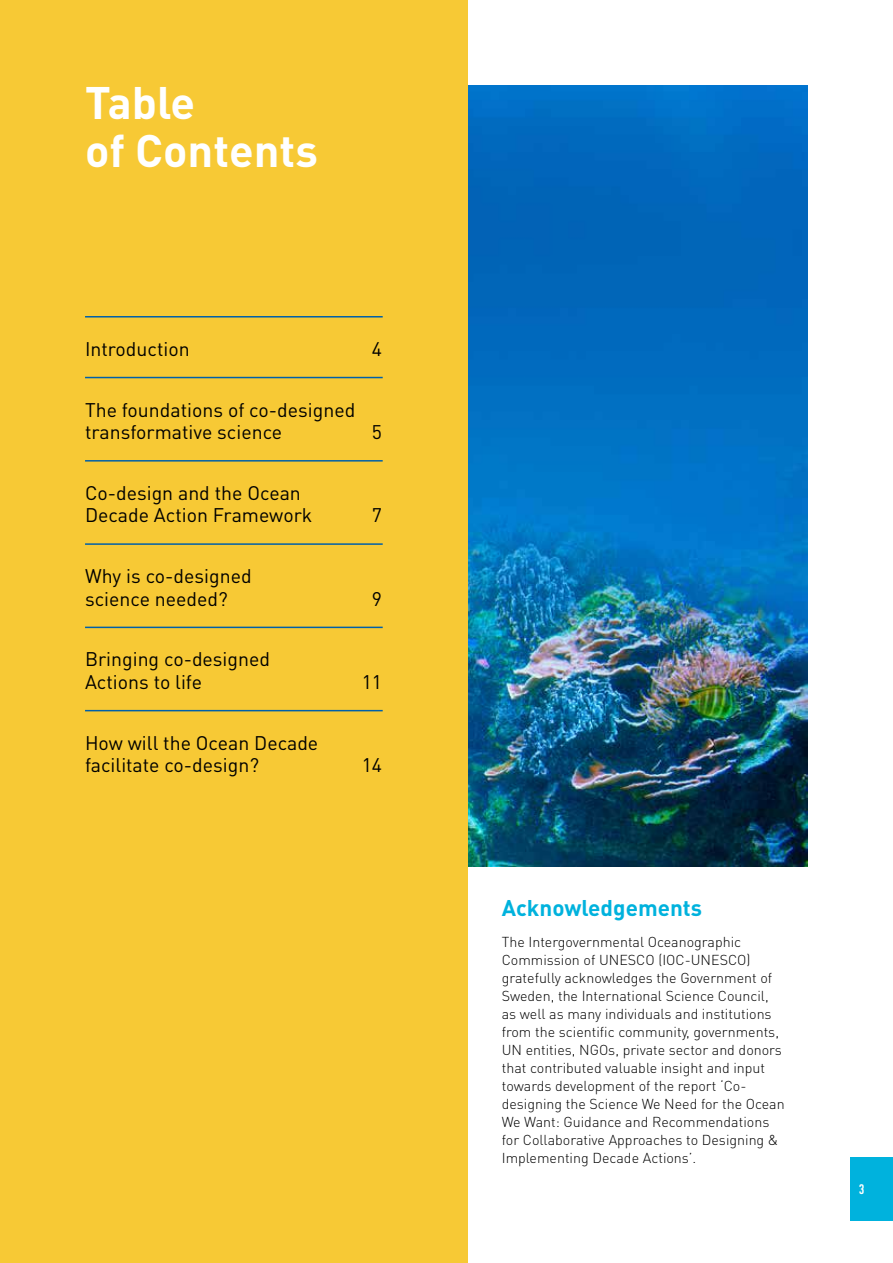
<style>
.page{position:relative;width:893px;height:1263px;background:#fff}
.page>*{position:absolute;margin:0;border:0;box-sizing:border-box;transform-origin:0 0}
.t1{font:700 45px/48px "DINOT";color:#fff}
.t2{font:700 22.5px "DINOT";color:#00b2dd}
.t3{font:19.5px/22.5px "DINOT";color:#000}
.t4{font:300 14.25px/18px "DINOT";color:#000}
.t5{font:500 condensed 14.25px "DIN Next LT Pro";color:#fff}
</style>
<div class="page">
<div style="left:850px;top:1157px;width:43px;height:63px;background:#00b2dd"></div>
<img style="left:468px;top:85px;width:340px;height:781px">
<div style="left:0;top:0;width:468px;height:1263px;background:#f7c935"></div>
<hr style="left:85px;top:316px;width:298px;height:1px;background:#0060a9">
<hr style="left:85px;top:377px;width:298px;height:1px;background:#0060a9">
<hr style="left:85px;top:460px;width:298px;height:2px;background:#0060a9">
<hr style="left:85px;top:543px;width:298px;height:2px;background:#0060a9">
<hr style="left:85px;top:627px;width:298px;height:1px;background:#0060a9">
<hr style="left:85px;top:710px;width:298px;height:1px;background:#0060a9">
<h1 class="t1" style="left:85px;top:77px;width:234px">Table<br>of Contents</h1>
<h3 class="t3" style="left:85px;top:337px;width:106px">Introduction</h3>
<h3 class="t3" style="left:372px;top:337px;width:12px">4</h3>
<h3 class="t3" style="left:85px;top:397px;width:272px">The foundations of co-designed transformative science</h3>
<h3 class="t3" style="left:85px;top:481px;width:229px">Co-design and the Ocean<br>Decade Action Framework</h3>
<h3 class="t3" style="left:85px;top:564px;width:168px">Why is co-designed science needed?</h3>
<h3 class="t3" style="left:372px;top:420px;width:12px">5</h3>
<h3 class="t3" style="left:372px;top:503px;width:12px">7</h3>
<h3 class="t3" style="left:372px;top:586px;width:12px">9</h3>
<h3 class="t3" style="left:85px;top:647px;width:187px">Bringing co-designed<br>Actions to life</h3>
<h3 class="t3" style="left:85px;top:730px;width:235px">How will the Ocean Decade facilitate co-design?</h3>
<h3 class="t3" style="left:362px;top:670px;width:22px">11</h3>
<h3 class="t3" style="left:362px;top:753px;width:22px">14</h3>
<h2 class="t2" style="left:502px;top:893px;width:202px">Acknowledgements</h2>
<p class="t4" style="left:502px;top:932px;width:284px">The Intergovernmental Oceanographic Commission of UNESCO (IOC-UNESCO) gratefully acknowledges the Government of Sweden, the International Science Council, as well as many individuals and institutions from the scientific community, governments, UN entities, NGOs, private sector and donors that contributed valuable insight and input towards development of the report ‘Co&shy;designing the Science We Need for the Ocean We Want: Guidance and Recommendations for Collaborative Approaches to Designing &amp; Implementing Decade Actions’.</p>
<p class="t5" style="left:859px;top:1181px;width:7px">3</p>
</div>
